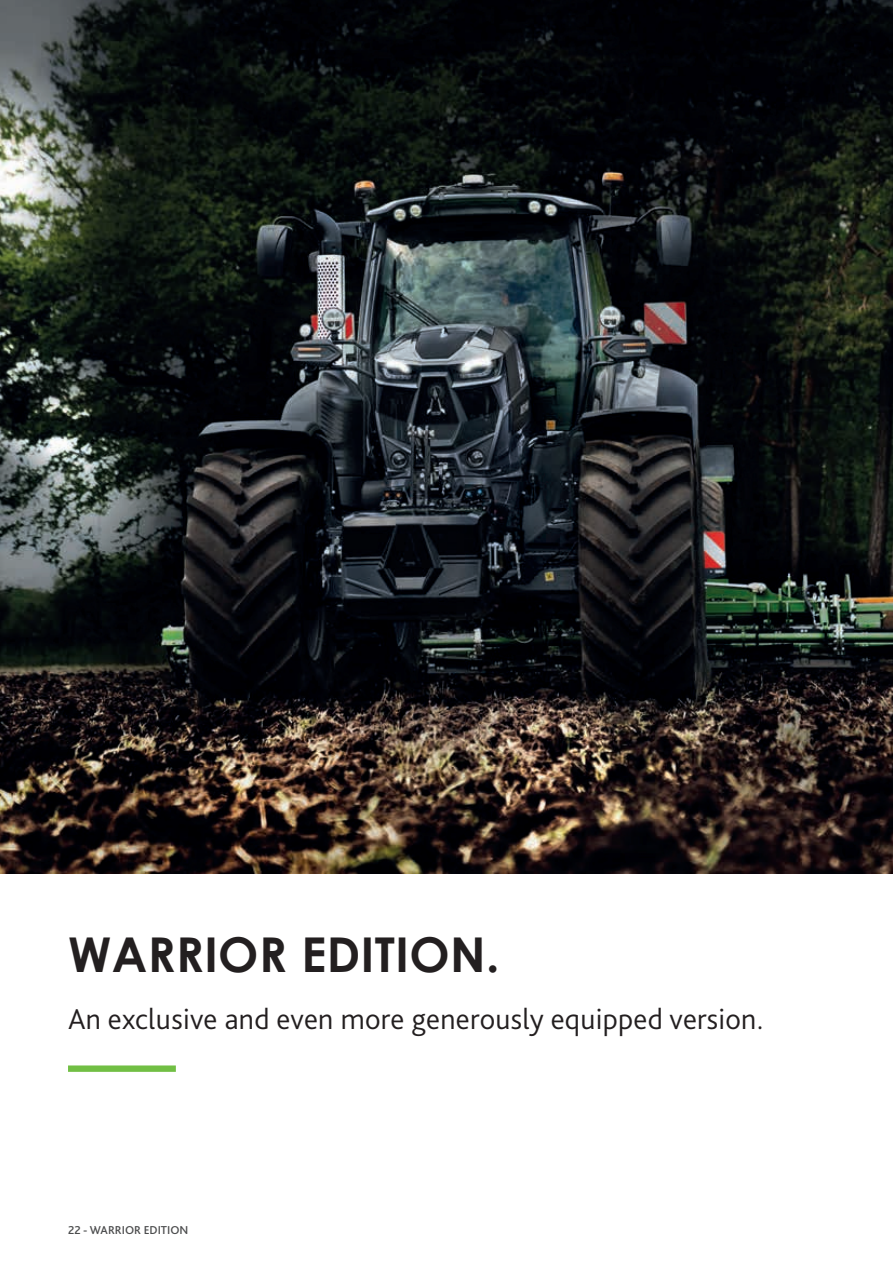
<style>
.page{position:relative;width:893px;height:1263px;background:#fff}
.page>*{position:absolute;margin:0;border:0;box-sizing:border-box;transform-origin:0 0}
.t1{font:700 48px "Century Gothic";letter-spacing:.01em;color:#231f20}
.t2{font:300 30px "Bliss Pro";letter-spacing:.01em;color:#231f20}
.t3{font:500 12px "Bliss Pro";color:#4b4c4d}
</style>
<div class="page">
<img style="left:0;top:0;width:893px;height:874px">
<div style="left:68px;top:1065px;width:108px;height:7px;background:#71bf44"></div>
<h1 class="t1" style="left:68px;top:918px;width:433px">WARRIOR EDITION.</h1>
<p class="t2" style="left:68px;top:1001px;width:697px">An exclusive and even more generously equipped version.</p>
<p class="t3" style="left:68px;top:1222px;width:122px">22 - WARRIOR EDITION</p>
</div>
